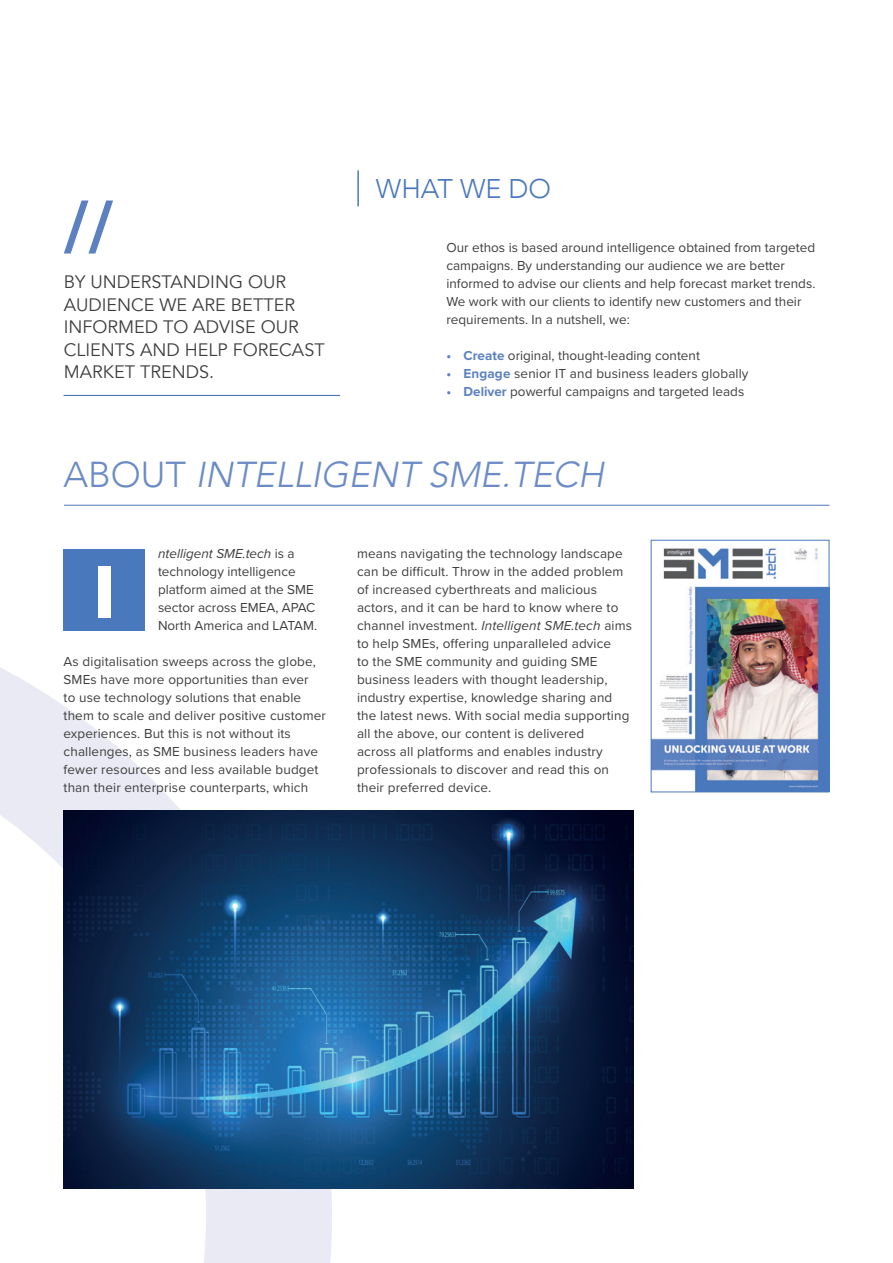
<style>
.page{position:relative;width:893px;height:1263px;background:#fff}
.page>*{position:absolute;margin:0;border:0;box-sizing:border-box;transform-origin:0 0}
.t1{font:700 75px "Proxima Nova";color:#5b81c1}
.t2{font:72px "Museo Sans 900";color:#fff}
.t3{font:italic 300 36px "Avenir";color:#6c8bc6}
.t4{font:300 27px "Avenir";color:#4a78bd}
.t5{font:18px/22.5px "Avenir";color:#3e3e3f}
.t6{font:13.5px/18px "Proxima Nova";letter-spacing:.01em;color:#3e3e3f}
.s1{font-weight:700;color:#5b81c1}
.s2{font-style:normal}
.s3{font-style:italic}
</style>
<div class="page">
<svg style="left:0;top:594px;width:335px;height:669px"></svg>
<div style="left:64px;top:550px;width:81px;height:81px;background:#4a78bd"></div>
<hr style="left:64px;top:505px;width:765px;height:1px;background:#4a78bd">
<img style="left:64px;top:810px;width:570px;height:378px">
<hr style="left:357px;top:170px;width:2px;height:36px;background:#4a78bd">
<img style="left:653px;top:548px;width:174px;height:242px">
<div style="left:651px;top:540px;width:178px;height:252px;border:1px solid #4a78bd"></div>
<hr style="left:64px;top:395px;width:276px;height:1px;background:#4a78bd">
<h1 class="t1" style="left:64px;top:171px;width:51px">//</h1>
<h3 class="t5" style="left:64px;top:271px;width:262px">BY UNDERSTANDING OUR<br>AUDIENCE WE ARE BETTER<br>INFORMED TO ADVISE OUR<br>CLIENTS AND HELP FORECAST<br>MARKET TRENDS.</h3>
<h3 class="t4" style="left:376px;top:173px;width:177px">WHAT WE DO</h3>
<p class="t6" style="left:446px;top:238px;width:370px">Our ethos is based around intelligence obtained from targeted campaigns. By understanding our audience we are better informed to advise our clients and help forecast market trends.<br>We work with our clients to identify new customers and their requirements. In a nutshell, we:</p>
<p class="t6" style="left:446px;top:346px;width:255px"><span class="s1">• Create</span> original, thought-leading content</p>
<p class="t6" style="left:446px;top:364px;width:304px"><span class="s1">• Engage</span> senior IT and business leaders globally</p>
<p class="t6" style="left:446px;top:382px;width:299px"><span class="s1">• Deliver</span> powerful campaigns and targeted leads</p>
<h3 class="t3" style="left:64px;top:453px;width:549px"><span class="s2">A B O U T</span> INTELLIGENT SME.TECH</h3>
<p class="t6" style="left:158px;top:544px;width:161px"><span class="s3">ntelligent SME.tech</span> is a technology intelligence platform aimed at the SME sector across EMEA, APAC<br>North America and LATAM.</p>
<p class="t6" style="left:64px;top:652px;width:264px">As digitalisation sweeps across the globe, SMEs have more opportunities than ever<br>to use technology solutions that enable them to scale and deliver positive customer experiences. But this is not without its challenges, as SME business leaders have fewer resources and less available budget than their enterprise counterparts, which</p>
<h2 class="t2" style="left:92px;top:551px;width:26px">I</h2>
<p class="t6" style="left:357px;top:544px;width:277px">means navigating the technology landscape can be difficult. Throw in the added problem of increased cyberthreats and malicious actors, and it can be hard to know where to channel investment. <span class="s3">Intelligent SME.tech</span> aims to help SMEs, offering unparalleled advice<br>to the SME community and guiding SME business leaders with thought leadership, industry expertise, knowledge sharing and the latest news. With social media supporting all the above, our content is delivered<br>across all platforms and enables industry professionals to discover and read this on their preferred device.</p>
</div>
